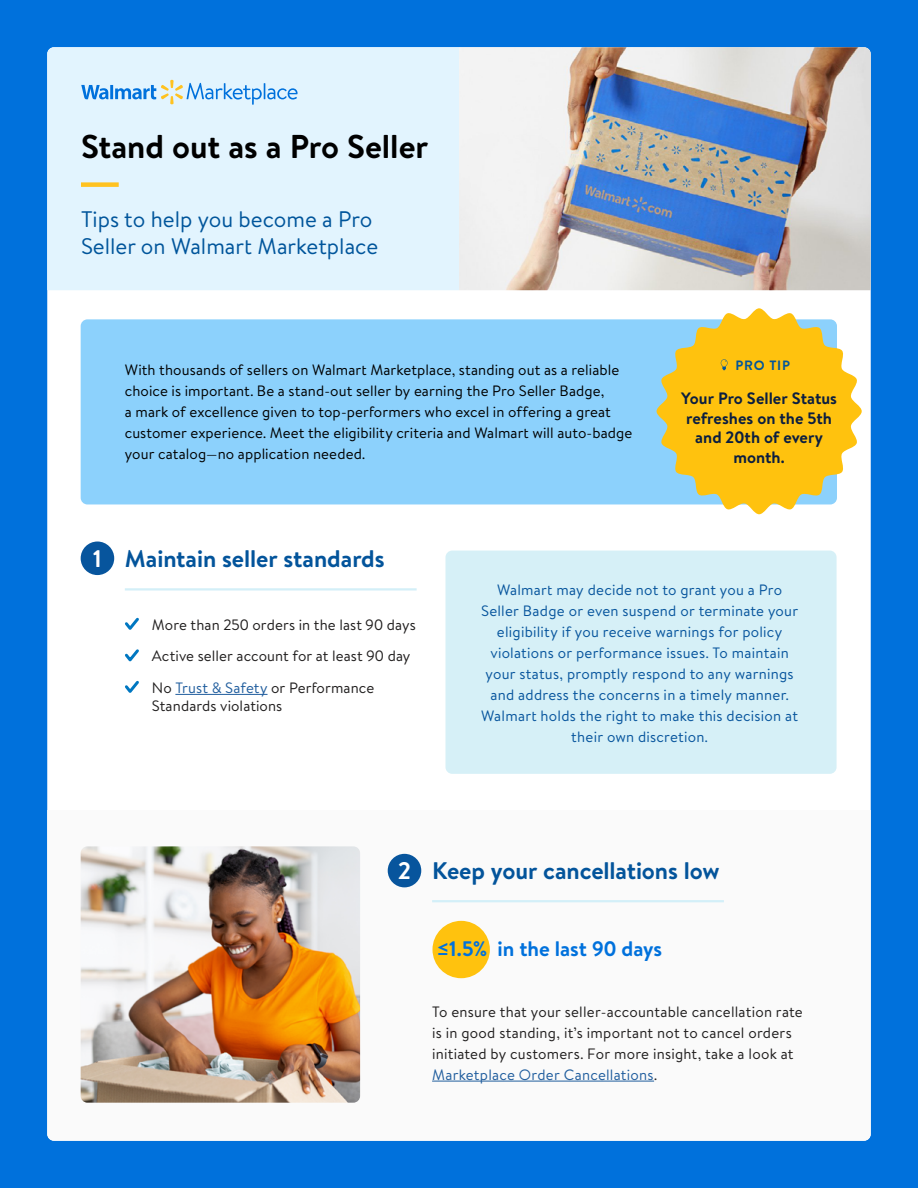
<style>
.page{position:relative;width:918px;height:1188px;background:#0071dc}
.page>*{position:absolute;margin:0;border:0;box-sizing:border-box;transform-origin:0 0}
.t1{font:700 33px "Bogle";color:#000}
.t2{font:700 24px "Bogle";letter-spacing:-.005em;color:#03549b}
.t3{font:700 24px "Bogle";color:#fff}
.t4{font:22.5px/27px "Bogle";color:#00559b}
.t5{font:700 21px "Bogle";letter-spacing:-.005em;color:#0071dc}
.t6{font:700 16.5px/19.8px "Bogle";color:#0b1e40;text-align:center}
.t7{font:15px/21px "Bogle";letter-spacing:.005em;color:#000}
.t8{font:15px/21px "Bogle";letter-spacing:.015em;color:#07559d;text-align:center}
.t9{font:15px/21px "Bogle";letter-spacing:.01em;color:#201e1e}
.t10{font:700 13.5px "Bogle";letter-spacing:.055em;color:#00559b}
.s1{color:#215e9e}
</style>
<div class="page">
<div style="left:47px;top:47px;width:824px;height:1094px;background:#fff;border-radius:7px"></div>
<div style="left:47px;top:47px;width:412px;height:243px;background:#e2f4fe"></div>
<svg style="left:47px;top:810px;width:824px;height:331px"></svg>
<svg style="left:81px;top:80px;width:217px;height:25px;background:#b6d9f1"></svg>
<div style="left:81px;top:319px;width:756px;height:185px;background:#8cd1fc;border-radius:7px"></div>
<div style="left:446px;top:551px;width:391px;height:223px;background:#d6f0f7;border-radius:7px"></div>
<hr style="left:432px;top:900px;width:292px;height:2px;background:#d3eff8">
<hr style="left:125px;top:588px;width:292px;height:3px;background:#d3eff8">
<div style="left:81px;top:182px;width:38px;height:5px;background:#ffc220"></div>
<hr style="left:175px;top:694px;width:93px;height:1px;background:#215e9e">
<svg style="left:125px;top:680px;width:14px;height:13px"></svg>
<svg style="left:125px;top:649px;width:14px;height:13px"></svg>
<svg style="left:125px;top:617px;width:14px;height:13px"></svg>
<div style="left:81px;top:542px;width:33px;height:33px;background:#07559d;border-radius:50%"></div>
<div style="left:388px;top:854px;width:33px;height:33px;background:#07559d;border-radius:50%"></div>
<div style="left:432px;top:921px;width:58px;height:57px;background:#ffc20e;border-radius:50%"></div>
<hr style="left:432px;top:1081px;width:222px;height:1px;background:#215e9e">
<img style="left:459px;top:47px;width:412px;height:243px">
<svg style="left:657px;top:308px;width:205px;height:206px"></svg>
<img style="left:81px;top:846px;width:279px;height:257px">
<h1 class="t1" style="left:81px;top:124px;width:349px">Stand out as a Pro Seller</h1>
<h3 class="t4" style="left:81px;top:205px;width:299px">Tips to help you become a Pro<br>Seller on Walmart Marketplace</h3>
<p class="t7" style="left:125px;top:359px;width:509px">With thousands of sellers on Walmart Marketplace, standing out as a reliable choice is important. Be a stand-out seller by earning the Pro Seller Badge,<br>a mark of excellence given to top-performers who excel in offering a great customer experience. Meet the eligibility criteria and Walmart will auto-badge your catalog—no application needed.</p>
<h2 class="t3" style="left:93px;top:542px;width:10px">1</h2>
<h2 class="t2" style="left:125px;top:542px;width:261px">Maintain seller standards</h2>
<p class="t10" style="left:736px;top:356px;width:56px">PRO TIP</p>
<p class="t6" style="left:681px;top:388px;width:157px">Your Pro Seller Status refreshes on the 5th and 20th of every month.</p>
<p class="t9" style="left:152px;top:608px;width:266px;line-height:31.5px">More than 250 orders in the last 90 days<br>Active seller account for at least 90 day<br>No <span class="s1">Trust &amp; Safety</span> or Performance</p>
<p class="t9" style="left:152px;top:695px;width:132px">Standards violations</p>
<p class="t8" style="left:481px;top:579px;width:319px">Walmart may decide not to grant you a Pro Seller Badge or even suspend or terminate your eligibility if you receive warnings for policy violations or performance issues. To maintain your status, promptly respond to any warnings and address the concerns in a timely manner.<br>Walmart holds the right to make this decision at their own discretion.</p>
<h2 class="t3" style="left:398px;top:854px;width:14px">2</h2>
<h2 class="t2" style="left:432px;top:854px;width:289px">Keep your cancellations low</h2>
<h3 class="t5" style="left:437px;top:934px;width:227px">≤1.5% in the last 90 days</h3>
<p class="t9" style="left:432px;top:1000px;width:372px">To ensure that your seller-accountable cancellation rate is in good standing, it’s important not to cancel orders initiated by customers. For more insight, take a look at <span class="s1">Marketplace Order Cancellations</span>.</p>
</div>
